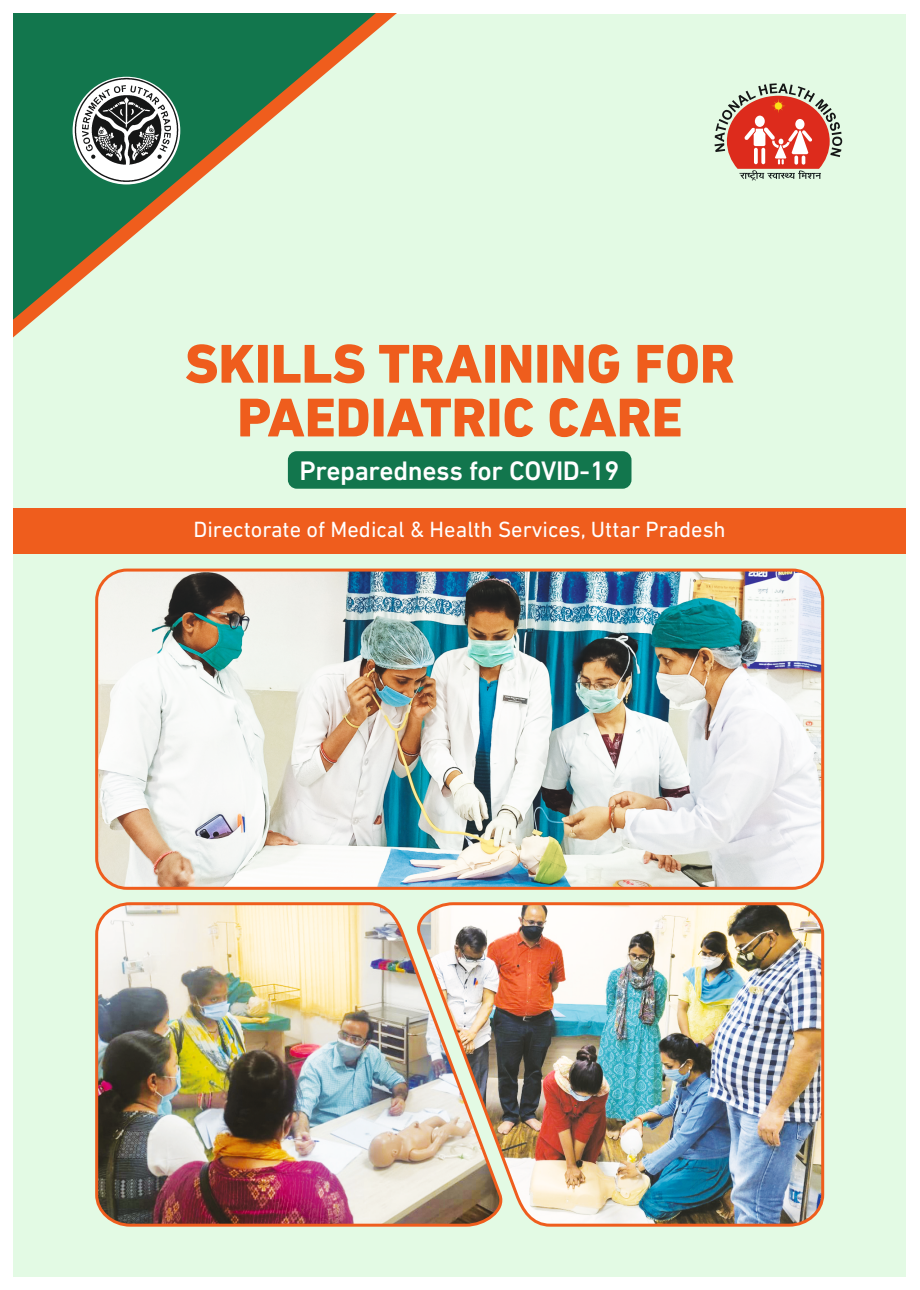
<style>
.page{position:relative;width:920px;height:1290px;background:#fff}
.page>*{position:absolute;margin:0;border:0;box-sizing:border-box;transform-origin:0 0}
.t1{font:800 55.5px/53.7px "DIN Next LT Pro";color:#ef5d1d;text-align:center}
.t2{font:500 27.3px "DIN Next LT Pro";letter-spacing:-.015em;color:#fff}
.t3{font:22.35px "DIN Next LT Pro";color:#fff}
</style>
<div class="page">
<div style="left:13px;top:14px;width:893px;height:1262px;background:#e3fae4"></div>
<svg style="left:13px;top:14px;width:383px;height:321px"></svg>
<svg style="left:714px;top:83px;width:128px;height:98px"></svg>
<div style="left:13px;top:508px;width:893px;height:46px;background:#ef5d1d"></div>
<div style="left:288px;top:451px;width:343px;height:38px;background:#12764d;border-radius:9px"></div>
<img style="left:73px;top:77px;width:107px;height:107px;border-radius:50%">
<img style="left:97px;top:570px;width:726px;height:318px;border-radius:30px">
<div style="left:95px;top:568px;width:729px;height:322px;border:3px solid #ef5d1d;border-radius:30px"></div>
<img style="left:95px;top:902px;width:319px;height:325px">
<img style="left:414px;top:902px;width:411px;height:325px">
<h1 class="t1" style="left:185px;top:342px;width:551px">SKILLS TRAINING FOR<br>PAEDIATRIC CARE</h1>
<p class="t2" style="left:300px;top:460px;width:321px">Preparedness for COVID-19</p>
<p class="t3" style="left:193px;top:520px;width:534px">Directorate of Medical &amp; Health Services, Uttar Pradesh</p>
</div>
